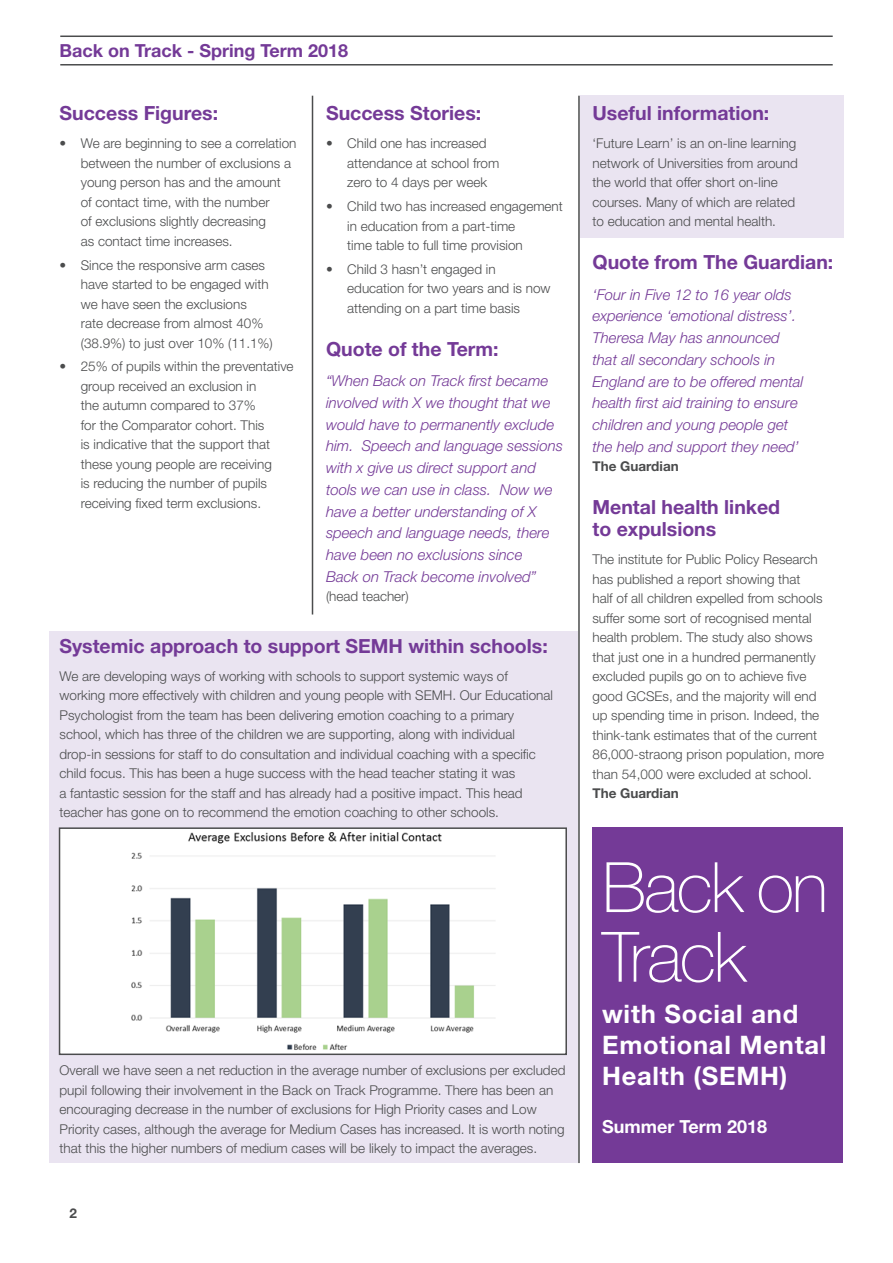
<style>
.page{position:relative;width:893px;height:1263px;background:#fff}
.page>*{position:absolute;margin:0;border:0;box-sizing:border-box;transform-origin:0 0}
.body{font:100 69.6px/69.6px "Helvetica Neue LT Std";letter-spacing:-.03em;color:#fff}
.body-2{font:700 25.5px/30.6px "Helvetica Neue LT Std";letter-spacing:.03em;color:#fff}
.Sub_heading{font:700 19.5px/21.8px "Helvetica Neue LT Std";color:#743a97}
.body-3{font:700 18px "Helvetica Neue LT Std";color:#743a97}
.body-4{font:700 18px "Helvetica Neue LT Std";color:#fff}
.t1{font:italic 300 15px/21.8px "Helvetica Neue LT Std";color:#743a97}
.body-5{font:300 13.5px/19.5px "Helvetica Neue LT Std";color:#4b4c4d}
.Bullets{font:300 13.5px/19.5px "Helvetica Neue LT Std";color:#4b4c4d}
.body-6{font:700 13.5px "Helvetica Neue LT Std";color:#4b4c4d}
.s1{font-weight:700}
</style>
<div class="page">
<hr style="left:312px;top:96px;width:1px;height:518px;background:#4b4c4d">
<div style="left:592px;top:827px;width:251px;height:336px;background:#743a97"></div>
<hr style="left:578px;top:96px;width:2px;height:1067px;background:#4b4c4d">
<div style="left:50px;top:631px;width:528px;height:532px;background:#eae4f1"></div>
<div style="left:580px;top:96px;width:263px;height:142px;background:#eae4f1"></div>
<hr style="left:60px;top:36px;width:773px;height:1px;background:#4b4c4d">
<hr style="left:60px;top:64px;width:773px;height:2px;background:#4b4c4d">
<div style="left:59px;top:827px;width:508px;height:228px;background:#fff;border:2px solid #4b4c4d"></div>
<img style="left:129px;top:832px;width:370px;height:221px">
<p class="body-3" style="left:60px;top:39px;width:290px">Back on Track - Spring Term 2018</p>
<p class="Sub_heading" style="left:326px;top:102px;width:157px">Success Stories:</p>
<p class="Bullets" style="left:347px;top:133px;width:154px;text-indent:-21px">• Child one has increased attendance at school from zero to 4 days per week</p>
<p class="Bullets" style="left:347px;top:196px;width:217px;text-indent:-21px">• Child two has increased engagement in education from a part-time<br>time table to full time provision</p>
<p class="Bullets" style="left:347px;top:259px;width:205px;text-indent:-21px">• Child 3 hasn’t engaged in education for two years and is now attending on a part time basis</p>
<p class="Sub_heading" style="left:326px;top:337px;width:174px">Quote of the Term:</p>
<p class="t1" style="left:326px;top:370px;width:238px">“When Back on Track first became involved with X we thought that we would have to permanently exclude him. Speech and language sessions with x give us direct support and tools we can use in class. Now we have a better understanding of X speech and language needs, there have been no exclusions since<br>Back on Track become involved”</p>
<p class="body-5" style="left:326px;top:586px;width:84px">(head teacher)</p>
<p class="Sub_heading" style="left:60px;top:635px;width:490px">Systemic approach to support SEMH within schools:</p>
<p class="body-5" style="left:60px;top:666px;width:495px">We are developing ways of working with schools to support systemic ways of working more effectively with children and young people with SEMH. Our Educational Psychologist from the team has been delivering emotion coaching to a primary school, which has three of the children we are supporting, along with individual drop-in sessions for staff to do consultation and individual coaching with a specific child focus. This has been a huge success with the head teacher stating it was<br>a fantastic session for the staff and has already had a positive impact. This head teacher has gone on to recommend the emotion coaching to other schools.</p>
<p class="Sub_heading" style="left:60px;top:102px;width:160px">Success Figures:</p>
<p class="Bullets" style="left:81px;top:133px;width:217px;text-indent:-21px">• We are beginning to see a correlation between the number of exclusions a young person has and the amount<br>of contact time, with the number<br>of exclusions slightly decreasing<br>as contact time increases.</p>
<p class="Bullets" style="left:81px;top:255px;width:194px;text-indent:-21px">• Since the responsive arm cases have started to be engaged with we have seen the exclusions<br>rate decrease from almost 40% (38.9%) to just over 10% (11.1%)</p>
<p class="Bullets" style="left:81px;top:356px;width:214px;text-indent:-21px">• 25% of pupils within the preventative group received an exclusion in<br>the autumn compared to 37%<br>for the Comparator cohort. This<br>is indicative that the support that these young people are receiving<br>is reducing the number of pupils receiving fixed term exclusions.</p>
<p class="body-5" style="left:60px;top:1060px;width:507px">Overall we have seen a net reduction in the average number of exclusions per excluded pupil following their involvement in the Back on Track Programme. There has been an encouraging decrease in the number of exclusions for High Priority cases and Low Priority cases, although the average for Medium Cases has increased. It is worth noting that this the higher numbers of medium cases will be likely to impact the averages.</p>
<p class="body-6" style="left:70px;top:1204px;width:9px">2</p>
<p class="Sub_heading" style="left:592px;top:102px;width:178px">Useful information:</p>
<p class="body-5" style="left:592px;top:133px;width:207px">‘Future Learn’ is an on-line learning network of Universities from around the world that offer short on-line courses. Many of which are related to education and mental health.</p>
<p class="Sub_heading" style="left:592px;top:251px;width:242px">Quote from The Guardian:</p>
<p class="t1" style="left:592px;top:283px;width:212px">‘Four in Five 12 to 16 year olds experience ‘emotional distress’.<br>Theresa May has announced that all secondary schools in<br>England are to be offered mental health first aid training to ensure children and young people get the help and support they need’</p>
<p class="body-6" style="left:592px;top:458px;width:88px">The Guardian</p>
<p class="Sub_heading" style="left:592px;top:496px;width:189px">Mental health linked to expulsions</p>
<p class="body-5" style="left:592px;top:549px;width:233px">The institute for Public Policy Research has published a report showing that<br>half of all children expelled from schools suffer some sort of recognised mental health problem. The study also shows that just one in a hundred permanently excluded pupils go on to achieve five good GCSEs, and the majority will end up spending time in prison. Indeed, the think-tank estimates that of the current 86,000-straong prison population, more than 54,000 were excluded at school.<br><span class="s1">The Guardian</span></p>
<p class="body" style="left:602px;top:852px;width:227px">Back on<br>Track</p>
<p class="body-2" style="left:602px;top:998px;width:226px">with Social and<br>Emotional Mental<br>Health (SEMH)</p>
<p class="body-4" style="left:602px;top:1115px;width:166px">Summer Term 2018</p>
</div>
